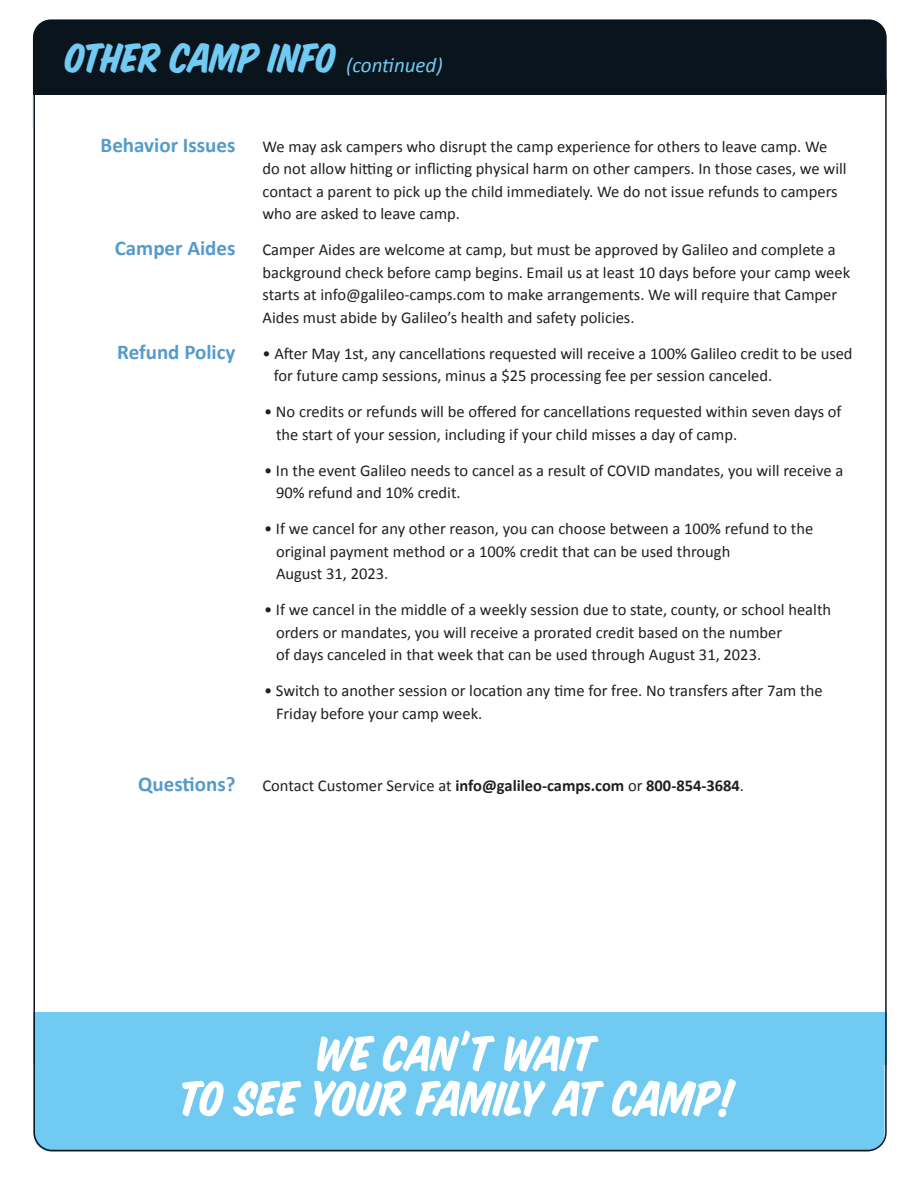
<style>
.page{position:relative;width:918px;height:1188px;background:#fff}
.page>*{position:absolute;margin:0;border:0;box-sizing:border-box;transform-origin:0 0}
.subhead_bold{font:45px "House Slant";letter-spacing:-.005em;color:#71caf2}
.text{font:700 21px "Calibri";color:#549bcc}
.text-2{font:16.5px/22.5px "Calibri";color:#231f20}
.text-3{font:700 16.5px "Calibri";color:#231f20}
.s1{font-family:"Calibri";font-style:italic;font-size:21px}
.s2{font-weight:400}
</style>
<div class="page">
<div style="left:33px;top:1017px;width:852px;height:135px;background:#71caf2;border-radius:18px"></div>
<div style="left:33px;top:1012px;width:854px;height:53px;background:#71caf2"></div>
<div style="left:33px;top:19px;width:854px;height:126px;background:#0a141d;border-radius:18px"></div>
<div style="left:33px;top:95px;width:854px;height:145px;background:#fff"></div>
<svg style="left:182px;top:1079px;width:554px;height:38px"></svg>
<svg style="left:317px;top:1030px;width:282px;height:42px"></svg>
<p class="subhead_bold" style="left:64px;top:30px;width:380px">OTHER CAMP INFO <span class="s1">(continued)</span></p>
<p class="text" style="left:101px;top:131px;width:136px">Behavior Issues</p>
<p class="text-2" style="left:262px;top:135px;width:586px">We may ask campers who disrupt the camp experience for others to leave camp. We do not allow hitting or inflicting physical harm on other campers. In those cases, we will contact a parent to pick up the child immediately. We do not issue refunds to campers who are asked to leave camp.</p>
<p class="text" style="left:115px;top:235px;width:122px">Camper Aides</p>
<p class="text-2" style="left:262px;top:239px;width:589px">Camper Aides are welcome at camp, but must be approved by Galileo and complete a background check before camp begins. Email us at least 10 days before your camp week starts at info@galileo-camps.com to make arrangements. We will require that Camper Aides must abide by Galileo’s health and safety policies.</p>
<p class="text" style="left:117px;top:338px;width:120px">Refund Policy</p>
<p class="text-2" style="left:274px;top:342px;width:580px;text-indent:-11px">• After May 1st, any cancellations requested will receive a 100% Galileo credit to be used for future camp sessions, minus a $25 processing fee per session canceled.</p>
<p class="text-2" style="left:276px;top:401px;width:567px;text-indent:-12px">• No credits or refunds will be offered for cancellations requested within seven days of the start of your session, including if your child misses a day of camp.</p>
<p class="text-2" style="left:276px;top:459px;width:569px;text-indent:-12px">• In the event Galileo needs to cancel as a result of COVID mandates, you will receive a<br>90% refund and 10% credit.</p>
<p class="text-2" style="left:276px;top:518px;width:539px;text-indent:-12px">• If we cancel for any other reason, you can choose between a 100% refund to the original payment method or a 100% credit that can be used through<br>August 31, 2023.</p>
<p class="text-2" style="left:276px;top:599px;width:557px;text-indent:-12px">• If we cancel in the middle of a weekly session due to state, county, or school health orders or mandates, you will receive a prorated credit based on the number<br>of days canceled in that week that can be used through August 31, 2023.</p>
<p class="text-2" style="left:276px;top:680px;width:548px;text-indent:-12px">• Switch to another session or location any time for free. No transfers after 7am the<br>Friday before your camp week.</p>
<p class="text" style="left:138px;top:770px;width:99px">Questions?</p>
<p class="text-3" style="left:262px;top:775px;width:483px"><span class="s2">Contact Customer Service at</span> info@galileo-camps.com <span class="s2">or</span> 800-854-3684<span class="s2">.</span></p>
</div>
